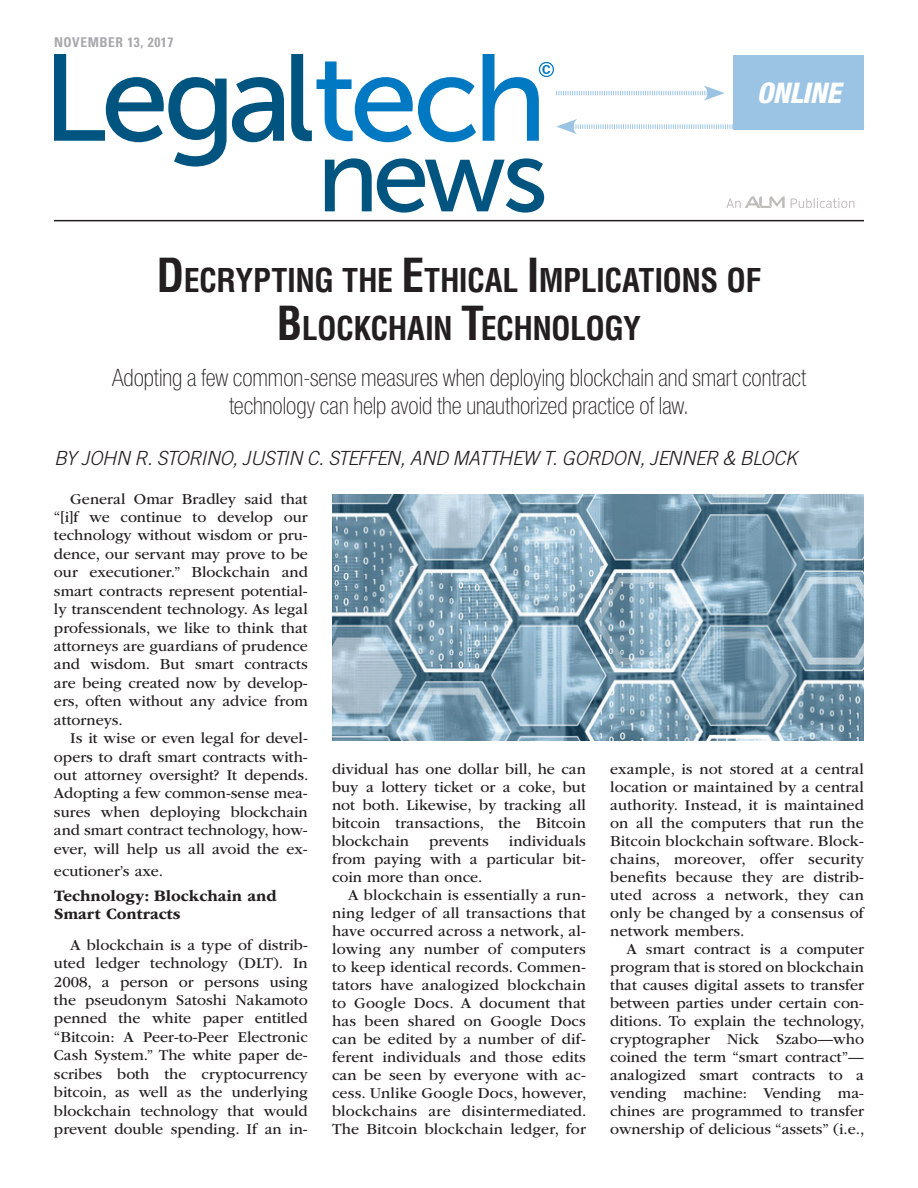
<style>
.page{position:relative;width:918px;height:1188px;background:#fff}
.page>*{position:absolute;margin:0;border:0;box-sizing:border-box;transform-origin:0 0}
.t1{font:700 condensed 32.1px/48px "Helvetica LT Std";letter-spacing:-.02em;color:#231f20;text-align:center}
.t2{font:italic 800 condensed 28.5px "Helvetica Neue LT Std";letter-spacing:-.01em;color:#fff}
.t3{font:100 condensed 24px/27.8px "Helvetica Neue LT Std";color:#231f20;text-align:center}
.t4{font:italic 300 19.5px "Trade Gothic LT Std";letter-spacing:-.025em;color:#231f20}
.t5{font:700 16.5px/17.5px "ITC Garamond Std";color:#231f20}
.t6{font:15.75px/18px "ITC Garamond Std";color:#231f20;text-align:justify}
.t7{font:700 condensed 13.5px "Univers LT Std";letter-spacing:.04em;color:#a8a9ad}
.s1{font-size:45.75px}
</style>
<div class="page">
<svg style="left:54px;top:54px;width:230px;height:113px"></svg>
<svg style="left:291px;top:54px;width:185px;height:88px"></svg>
<svg style="left:325px;top:158px;width:219px;height:55px"></svg>
<svg style="left:791px;top:198px;width:64px;height:10px"></svg>
<svg style="left:726px;top:196px;width:59px;height:12px"></svg>
<hr style="left:54px;top:220px;width:810px;height:1px;background:#231f20">
<svg style="left:483px;top:54px;width:251px;height:87px"></svg>
<div style="left:734px;top:55px;width:130px;height:75px;background:#9bc4e4"></div>
<img style="left:332px;top:495px;width:532px;height:246px">
<p class="t7" style="left:54px;top:34px;width:121px">NOVEMBER 13, 2017</p>
<h2 class="t2" style="left:757px;top:75px;width:86px">ONLINE</h2>
<h1 class="t1" style="left:157px;top:256px;width:606px"><span class="s1">D</span>ECRYPTING THE <span class="s1">E</span>THICAL <span class="s1">I</span> MPLICATIONS OF<br><span class="s1">B</span>LOCKCHAIN <span class="s1">T</span>ECHNOLOGY</h1>
<h3 class="t3" style="left:112px;top:363px;width:695px">Adopting a few common-sense measures when deploying blockchain and smart contract technology can help avoid the unauthorized practice of law.</h3>
<p class="t4" style="left:54px;top:447px;width:745px">BY JOHN R. STORINO, JUSTIN C. STEFFEN, AND MATTHEW T. GORDON, JENNER &amp; BLOCK</p>
<p class="t6" style="left:54px;top:490px;width:255px;line-height:18.5px;text-indent:16px">General Omar Bradley said that “[i]f we continue to develop our technology without wisdom or pru&shy;dence, our servant may prove to be our executioner.” Blockchain and smart contracts represent potential&shy;ly transcendent technology. As legal professionals, we like to think that attorneys are guardians of prudence and wisdom. But smart contracts are being created now by develop&shy;ers, often without any advice from attorneys.</p>
<p class="t6" style="left:54px;top:729px;width:256px;line-height:18.5px;text-indent:16px">Is it wise or even legal for devel&shy;opers to draft smart contracts with&shy;out attorney oversight? It depends.<br>Adopting a few common-sense mea&shy;sures when deploying blockchain and smart contract technology, how&shy;ever, will help us all avoid the ex-</p>
<p class="t6" style="left:54px;top:862px;width:111px">ecutioner’s axe.</p>
<p class="t5" style="left:54px;top:887px;width:224px">Technology: Blockchain and<br>Smart Contracts</p>
<p class="t6" style="left:54px;top:936px;width:255px;line-height:18.5px;text-indent:16px">A blockchain is a type of distrib&shy;uted ledger technology (DLT). In 2008, a person or persons using the pseudonym Satoshi Nakamoto penned the white paper entitled “Bitcoin: A Peer-to-Peer Electronic Cash System.” The white paper de&shy;scribes both the cryptocurrency bitcoin, as well as the underlying blockchain technology that would prevent double spending. If an in-</p>
<p class="t6" style="left:332px;top:760px;width:255px">dividual has one dollar bill, he can buy a lottery ticket or a coke, but not both. Likewise, by tracking all bitcoin transactions, the Bitcoin blockchain</p>
<p class="t6" style="left:332px;top:832px;width:255px;text-indent:177px">individuals from paying with a particular bit&shy;coin more than once.</p>
<p class="t6" style="left:332px;top:886px;width:256px;text-indent:16px">A blockchain is essentially a run&shy;ning ledger of all transactions that have occurred across a network, al&shy;lowing any number of computers to keep identical records. Commen&shy;tators have analogized blockchain to Google Docs. A document that has been shared on Google Docs can be edited by a number of dif&shy;ferent individuals and those edits can be seen by everyone with ac&shy;cess. Unlike Google Docs, however, blockchains are disintermediated.<br>The Bitcoin blockchain ledger, for</p>
<p class="t6" style="left:429px;top:832px;width:61px">prevents</p>
<p class="t6" style="left:610px;top:760px;width:255px">example, is not stored at a central location or maintained by a central authority. Instead, it is maintained on all the computers that run the Bitcoin blockchain software. Block&shy;chains, moreover, offer security benefits because they are distrib&shy;uted across a network, they can only be changed by a consensus of network members.</p>
<p class="t6" style="left:610px;top:940px;width:256px;text-indent:16px">A smart contract is a computer program that is stored on blockchain that causes digital assets to transfer between parties under certain con&shy;ditions. To explain the technology, cryptographer Nick Szabo—who coined the term “smart contract”— analogized smart contracts to a vending machine: Vending ma&shy;chines are programmed to transfer ownership of delicious “assets” (i.e.,</p>
</div>
